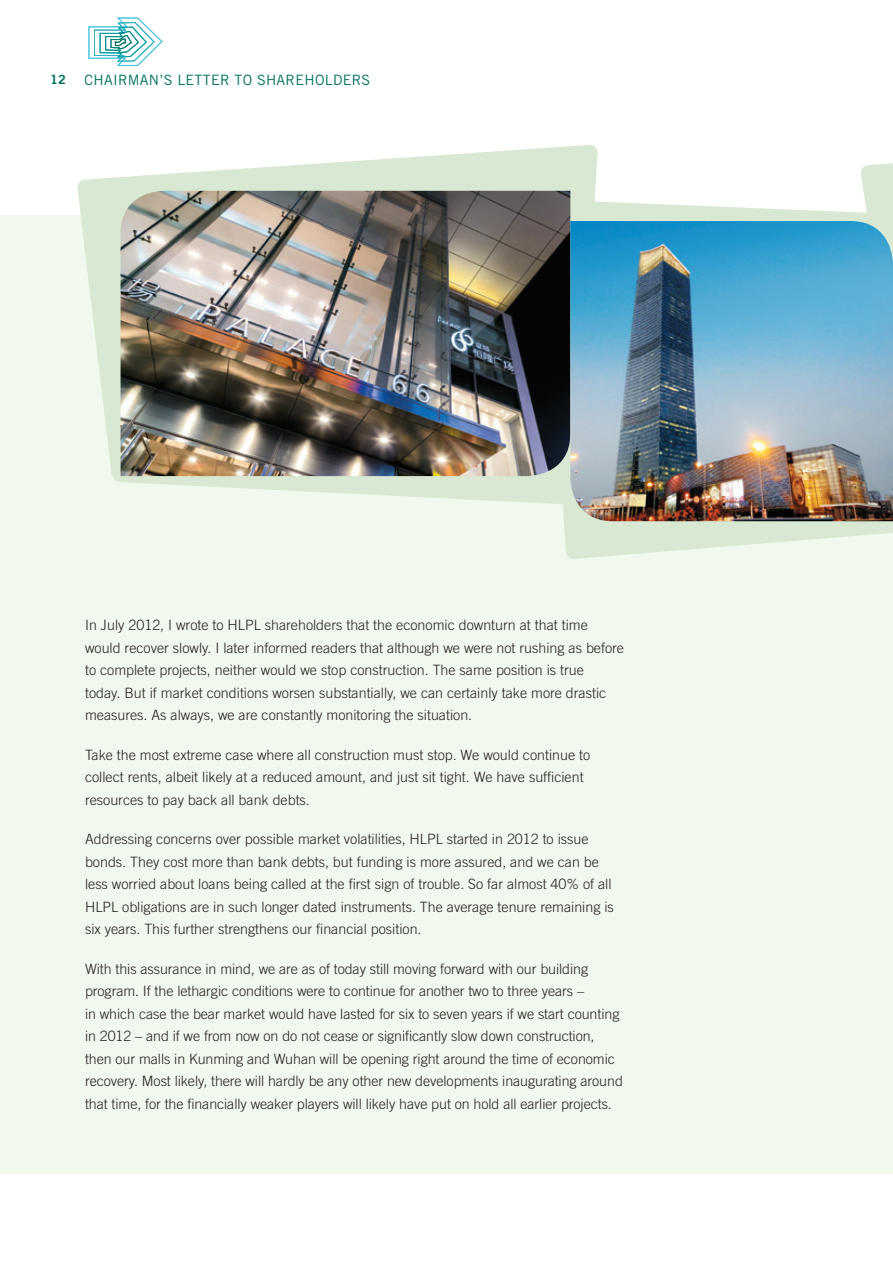
<style>
.page{position:relative;width:893px;height:1263px;background:#fff}
.page>*{position:absolute;margin:0;border:0;box-sizing:border-box;transform-origin:0 0}
.t1{font:300 14.25px/22.5px "Trade Gothic LT Std";color:#231f20}
.t2{font:14.25px "Trade Gothic LT Std";letter-spacing:.02em;color:#007161}
.t3{font:12.75px "Trade Gothic LT Std Bd 2";color:#007161}
</style>
<div class="page">
<svg style="left:88px;top:17px;width:75px;height:49px"></svg>
<div style="left:0;top:215px;width:893px;height:959px;background:#f1f8ed"></div>
<svg style="left:563px;top:201px;width:330px;height:358px;fill:#d8e8d2"></svg>
<svg style="left:77px;top:145px;width:521px;height:360px;fill:#d8e8d2"></svg>
<img style="left:121px;top:191px;width:449px;height:285px">
<svg style="left:860px;top:163px;width:33px;height:58px;background:#dcead7"></svg>
<img style="left:570px;top:221px;width:323px;height:300px">
<p class="t3" style="left:50px;top:72px;width:17px">12</p>
<p class="t2" style="left:84px;top:71px;width:287px">CHAIRMAN’S LETTER TO SHAREHOLDERS</p>
<p class="t1" style="left:85px;top:614px;width:540px">In July 2012, I wrote to HLPL shareholders that the economic downturn at that time would recover slowly. I later informed readers that although we were not rushing as before to complete projects, neither would we stop construction. The same position is true<br>today. But if market conditions worsen substantially, we can certainly take more drastic measures. As always, we are constantly monitoring the situation.</p>
<p class="t1" style="left:85px;top:743px;width:507px">Take the most extreme case where all construction must stop. We would continue to collect rents, albeit likely at a reduced amount, and just sit tight. We have sufficient resources to pay back all bank debts.</p>
<p class="t1" style="left:85px;top:828px;width:530px">Addressing concerns over possible market volatilities, HLPL started in 2012 to issue bonds. They cost more than bank debts, but funding is more assured, and we can be less worried about loans being called at the first sign of trouble. So far almost 40% of all HLPL obligations are in such longer dated instruments. The average tenure remaining is six years. This further strengthens our financial position.</p>
<p class="t1" style="left:85px;top:957px;width:539px">With this assurance in mind, we are as of today still moving forward with our building program. If the lethargic conditions were to continue for another two to three years –<br>in which case the bear market would have lasted for six to seven years if we start counting in 2012 – and if we from now on do not cease or significantly slow down construction, then our malls in Kunming and Wuhan will be opening right around the time of economic recovery. Most likely, there will hardly be any other new developments inaugurating around that time, for the financially weaker players will likely have put on hold all earlier projects.</p>
</div>
